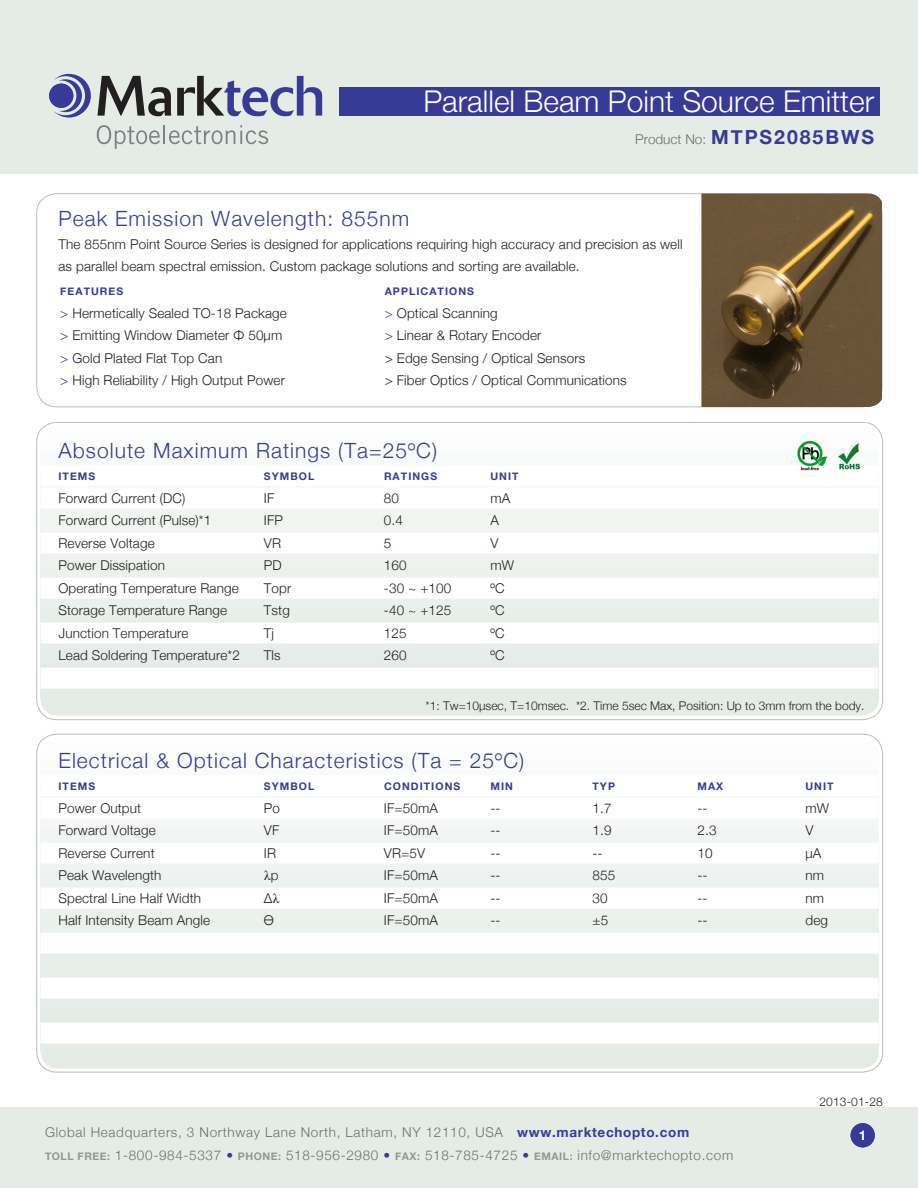
<style>
.page{position:relative;width:918px;height:1188px;background:#fff}
.page>*{position:absolute;margin:0;border:0;box-sizing:border-box;transform-origin:0 0}
.t1{font:300 30px "Helvetica Neue";color:#fff}
.t2{font:300 21px "Helvetica Neue";letter-spacing:.05em;color:#383b95}
.t3{font:700 19.5px "Helvetica Neue";letter-spacing:.1em;color:#383b95}
.t4{font:300 13.5px/22.5px "Helvetica Neue";letter-spacing:.01em;color:#231f20}
.t5{font:300 13.5px/22.5px "Helvetica Neue";letter-spacing:.05em;color:#6d6e71}
.t6{font:13.5px "Times New Roman";color:#231f20}
.t7{font:700 13.5px "Helvetica Neue";color:#fff}
.t8{font:300 12px "Helvetica Neue";color:#231f20}
.t9{font:700 10.5px "Helvetica Neue";letter-spacing:.1em;color:#383b95}
.s1{font-weight:300;font-size:13.5px;color:#6d6e71}
.s2{color:#383b95}
.s3{font-family:"Helvetica Neue";font-weight:300}
.s4{font-family:"Times New Roman";font-weight:400}
.s5{font-weight:700;color:#383b95}
.s6{font-weight:700;font-size:10.5px;color:#939598}
</style>
<div class="page">
<div style="left:0;top:0;width:918px;height:173px;background:#e5ece6"></div>
<svg style="left:40px;top:425px;width:839px;height:291px;fill:#ecf1ed"></svg>
<div style="left:41px;top:465px;width:837px;height:21px;background:#fff"></div>
<div style="left:41px;top:488px;width:837px;height:21px;background:#fff"></div>
<div style="left:41px;top:533px;width:837px;height:21px;background:#fff"></div>
<div style="left:41px;top:578px;width:837px;height:21px;background:#fff"></div>
<div style="left:41px;top:623px;width:837px;height:21px;background:#fff"></div>
<div style="left:41px;top:668px;width:837px;height:21px;background:#fff"></div>
<img style="left:798px;top:440px;width:30px;height:30px">
<img style="left:834px;top:442px;width:31px;height:28px">
<img style="left:701px;top:194px;width:181px;height:213px">
<svg style="left:40px;top:737px;width:839px;height:332px;fill:#ecf1ed"></svg>
<div style="left:41px;top:775px;width:838px;height:21px;background:#fff"></div>
<div style="left:41px;top:798px;width:838px;height:21px;background:#fff"></div>
<div style="left:41px;top:843px;width:838px;height:21px;background:#fff"></div>
<div style="left:41px;top:888px;width:838px;height:21px;background:#fff"></div>
<div style="left:41px;top:933px;width:838px;height:21px;background:#fff"></div>
<div style="left:41px;top:978px;width:838px;height:21px;background:#fff"></div>
<div style="left:41px;top:1023px;width:838px;height:21px;background:#fff"></div>
<div style="left:340px;top:87px;width:540px;height:28px;background:#383b95"></div>
<svg style="left:97px;top:125px;width:171px;height:24px"></svg>
<svg style="left:54px;top:74px;width:37px;height:44px"></svg>
<div style="left:49px;top:84px;width:24px;height:24px;background:#383b95;border-radius:50%"></div>
<svg style="left:97px;top:76px;width:74px;height:40px"></svg>
<svg style="left:177px;top:76px;width:145px;height:40px"></svg>
<div style="left:0;top:1107px;width:918px;height:81px;background:#e5ece6"></div>
<div style="left:851px;top:1123px;width:24px;height:24px;background:#383b95;border-radius:50%"></div>
<h1 class="t1" style="left:423px;top:90px;width:452px">Parallel Beam Point Source Emitter</h1>
<h3 class="t3" style="left:635px;top:130px;width:240px"><span class="s1">Product No:</span> MTPS2085BWS</h3>
<h2 class="t2" style="left:58px;top:211px;width:352px">Peak Emission Wavelength: 855nm</h2>
<p class="t4" style="left:58px;top:234px;width:626px">The 855nm Point Source Series is designed for applications requiring high accuracy and precision as well as parallel beam spectral emission. Custom package solutions and sorting are available.</p>
<p class="t9" style="left:60px;top:288px;width:64px">FEATURES</p>
<p class="t4" style="left:60px;top:303px;width:228px"><span class="s2">&gt;</span> Hermetically Sealed TO-18 Package <span class="s2">&gt;</span> Emitting Window Diameter Ф 50μm <span class="s2">&gt;</span> Gold Plated Flat Top Can<br><span class="s2">&gt;</span> High Reliability / High Output Power</p>
<p class="t9" style="left:385px;top:288px;width:91px">APPLICATIONS</p>
<p class="t4" style="left:385px;top:303px;width:244px"><span class="s2">&gt;</span> Optical Scanning<br><span class="s2">&gt;</span> Linear &amp; Rotary Encoder<br>&gt; Edge Sensing / Optical Sensors<br>&gt; Fiber Optics / Optical Communications</p>
<h2 class="t2" style="left:58px;top:442px;width:380px">Absolute Maximum Ratings (Ta=25ºC)</h2>
<p class="t9" style="left:58px;top:472px;width:38px">ITEMS</p>
<p class="t9" style="left:264px;top:472px;width:52px">SYMBOL</p>
<p class="t9" style="left:384px;top:472px;width:55px">RATINGS</p>
<p class="t9" style="left:491px;top:472px;width:30px">UNIT</p>
<p class="t4" style="left:58px;top:488px;width:128px">Forward Current (DC)</p>
<p class="t4" style="left:264px;top:488px;width:12px">IF</p>
<p class="t4" style="left:384px;top:488px;width:17px">80</p>
<p class="t4" style="left:490px;top:488px;width:21px">mA</p>
<p class="t4" style="left:58px;top:510px;width:154px">Forward Current (Pulse)*1</p>
<p class="t4" style="left:264px;top:510px;width:21px">IFP</p>
<p class="t4" style="left:384px;top:510px;width:21px">0.4</p>
<p class="t4" style="left:490px;top:510px;width:10px">A</p>
<p class="t4" style="left:58px;top:533px;width:98px">Reverse Voltage</p>
<p class="t4" style="left:264px;top:533px;width:19px">VR</p>
<p class="t4" style="left:384px;top:533px;width:9px">5</p>
<p class="t4" style="left:490px;top:533px;width:10px">V</p>
<p class="t4" style="left:58px;top:555px;width:108px">Power Dissipation</p>
<p class="t4" style="left:264px;top:555px;width:19px">PD</p>
<p class="t4" style="left:384px;top:555px;width:24px">160</p>
<p class="t4" style="left:490px;top:555px;width:25px">mW</p>
<p class="t4" style="left:58px;top:578px;width:182px">Operating Temperature Range</p>
<p class="t4" style="left:264px;top:578px;width:29px">Topr</p>
<p class="t4" style="left:384px;top:578px;width:69px">-30 ~ +100</p>
<p class="t4" style="left:490px;top:578px;width:16px">ºC</p>
<p class="t4" style="left:58px;top:600px;width:170px">Storage Temperature Range</p>
<p class="t4" style="left:264px;top:600px;width:27px">Tstg</p>
<p class="t4" style="left:384px;top:600px;width:69px">-40 ~ +125</p>
<p class="t4" style="left:490px;top:600px;width:16px">ºC</p>
<p class="t4" style="left:58px;top:623px;width:132px">Junction Temperature</p>
<p class="t4" style="left:264px;top:623px;width:12px">Tj</p>
<p class="t4" style="left:384px;top:623px;width:24px">125</p>
<p class="t4" style="left:490px;top:623px;width:16px">ºC</p>
<p class="t4" style="left:58px;top:645px;width:183px">Lead Soldering Temperature*2</p>
<p class="t4" style="left:264px;top:645px;width:18px">Tls</p>
<p class="t4" style="left:384px;top:645px;width:24px">260</p>
<p class="t4" style="left:490px;top:645px;width:16px">ºC</p>
<p class="t8" style="left:426px;top:701px;width:440px">*1: Tw=10µsec, T=10msec. *2. Time 5sec Max, Position: Up to 3mm from the body.</p>
<h2 class="t2" style="left:58px;top:752px;width:467px">Electrical &amp; Optical Characteristics (Ta = 25ºC)</h2>
<p class="t9" style="left:58px;top:782px;width:38px">ITEMS</p>
<p class="t9" style="left:264px;top:782px;width:52px">SYMBOL</p>
<p class="t9" style="left:384px;top:782px;width:78px">CONDITIONS</p>
<p class="t9" style="left:491px;top:782px;width:24px">MIN</p>
<p class="t9" style="left:592px;top:782px;width:24px">TYP</p>
<p class="t9" style="left:697px;top:782px;width:27px">MAX</p>
<p class="t9" style="left:806px;top:782px;width:30px">UNIT</p>
<p class="t4" style="left:58px;top:798px;width:84px">Power Output</p>
<p class="t4" style="left:264px;top:798px;width:18px">Po</p>
<p class="t4" style="left:384px;top:798px;width:55px">IF=50mA</p>
<p class="t4" style="left:490px;top:798px;width:12px">--</p>
<p class="t4" style="left:593px;top:798px;width:21px">1.7</p>
<p class="t4" style="left:698px;top:798px;width:12px">--</p>
<p class="t4" style="left:806px;top:798px;width:25px">mW</p>
<p class="t4" style="left:58px;top:820px;width:99px">Forward Voltage</p>
<p class="t4" style="left:264px;top:820px;width:17px">VF</p>
<p class="t4" style="left:384px;top:820px;width:55px">IF=50mA</p>
<p class="t4" style="left:490px;top:820px;width:12px">--</p>
<p class="t4" style="left:593px;top:820px;width:21px">1.9</p>
<p class="t4" style="left:698px;top:820px;width:21px">2.3</p>
<p class="t4" style="left:806px;top:820px;width:10px">V</p>
<p class="t4" style="left:58px;top:843px;width:98px">Reverse Current</p>
<p class="t4" style="left:264px;top:843px;width:14px">IR</p>
<p class="t4" style="left:384px;top:843px;width:43px">VR=5V</p>
<p class="t4" style="left:490px;top:843px;width:12px">--</p>
<p class="t4" style="left:593px;top:843px;width:12px">--</p>
<p class="t4" style="left:698px;top:843px;width:17px">10</p>
<p class="t4" style="left:805px;top:843px;width:17px">µA</p>
<p class="t4" style="left:58px;top:865px;width:104px">Peak Wavelength</p>
<p class="t6" style="left:264px;top:867px;width:16px">λ<span class="s3">p</span></p>
<p class="t4" style="left:384px;top:865px;width:55px">IF=50mA</p>
<p class="t4" style="left:491px;top:865px;width:12px">--</p>
<p class="t4" style="left:593px;top:865px;width:24px">855</p>
<p class="t4" style="left:698px;top:865px;width:12px">--</p>
<p class="t4" style="left:805px;top:865px;width:20px">nm</p>
<p class="t4" style="left:58px;top:886px;width:144px">Spectral Line Half Width</p>
<p class="t4" style="left:264px;top:886px;width:17px">∆<span class="s4">λ</span></p>
<p class="t4" style="left:384px;top:888px;width:55px">IF=50mA</p>
<p class="t4" style="left:491px;top:888px;width:12px">--</p>
<p class="t4" style="left:593px;top:888px;width:17px">30</p>
<p class="t4" style="left:698px;top:888px;width:12px">--</p>
<p class="t4" style="left:806px;top:888px;width:20px">nm</p>
<p class="t4" style="left:58px;top:909px;width:153px">Half Intensity Beam Angle</p>
<p class="t4" style="left:264px;top:909px;width:12px">Ө</p>
<p class="t4" style="left:384px;top:909px;width:55px">IF=50mA</p>
<p class="t4" style="left:490px;top:909px;width:12px">--</p>
<p class="t4" style="left:593px;top:909px;width:17px">±5</p>
<p class="t4" style="left:698px;top:909px;width:12px">--</p>
<p class="t4" style="left:806px;top:909px;width:24px">deg</p>
<p class="t8" style="left:819px;top:1097px;width:65px">2013-01-28</p>
<p class="t5" style="left:45px;top:1122px;width:690px">Global Headquarters, 3 Northway Lane North, Latham, NY 12110, USA <span class="s5">www.marktechopto.com<br></span><span class="s6">TOLL FREE:</span> 1-800-984-5337 <span class="s2">•</span> <span class="s6">PHONE:</span> 518-956-2980 <span class="s2">•</span> <span class="s6">FAX:</span> 518-785-4725 <span class="s2">•</span> <span class="s6">EMAIL:</span> info@marktechopto.com</p>
<p class="t7" style="left:859px;top:1130px;width:9px">1</p>
</div>
